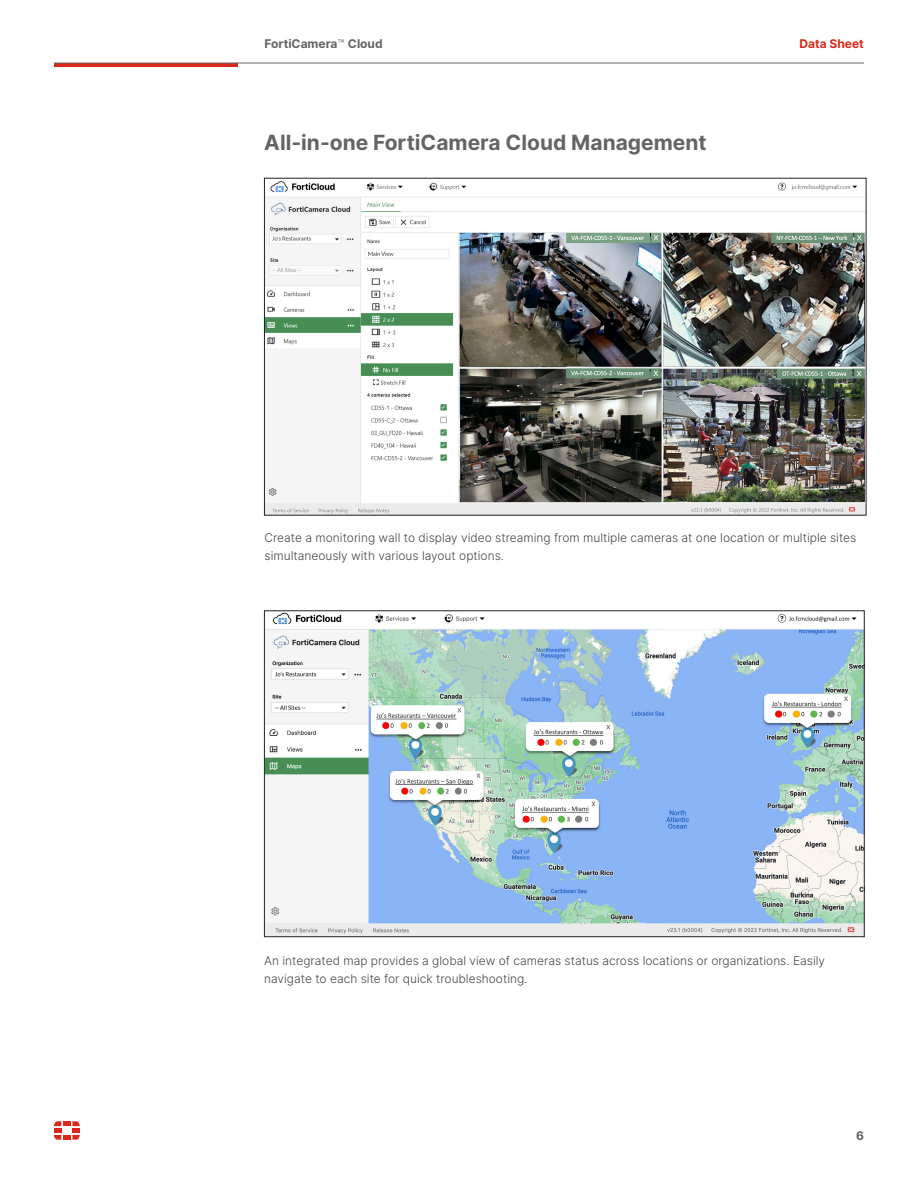
<style>
.page{position:relative;width:918px;height:1188px;background:#fff}
.page>*{position:absolute;margin:0;border:0;box-sizing:border-box;transform-origin:0 0}
.t1{font:700 21px "Inter";color:#646464}
.Text_Body_8{font:300 12px/18px "Inter";color:#464646}
.t2{font:700 12px "Inter";color:#636466}
.t3{font:700 12px "Inter";color:#da291c}
.t4{font:700 12px "Inter";color:#646464}
.s1{font-weight:300}
</style>
<div class="page">
<img style="left:266px;top:181px;width:598px;height:332px">
<img style="left:266px;top:613px;width:596px;height:322px">
<hr style="left:54px;top:63px;width:183px;height:4px;background:#da291c">
<hr style="left:54px;top:63px;width:810px;height:1px;background:#646464">
<svg style="left:54px;top:1121px;width:26px;height:19px"></svg>
<p class="t2" style="left:265px;top:35px;width:120px">FortiCamera<span class="s1">™</span> Cloud</p>
<p class="t3" style="left:800px;top:35px;width:66px">Data Sheet</p>
<h1 class="t1" style="left:264px;top:127px;width:444px">All-in-one FortiCamera Cloud Management</h1>
<p class="Text_Body_8" style="left:265px;top:528px;width:593px">Create a monitoring wall to display video streaming from multiple cameras at one location or multiple sites simultaneously with various layout options.</p>
<p class="Text_Body_8" style="left:264px;top:951px;width:562px">An integrated map provides a global view of cameras status across locations or organizations. Easily navigate to each site for quick troubleshooting.</p>
<p class="t4" style="left:856px;top:1127px;width:9px">6</p>
</div>
